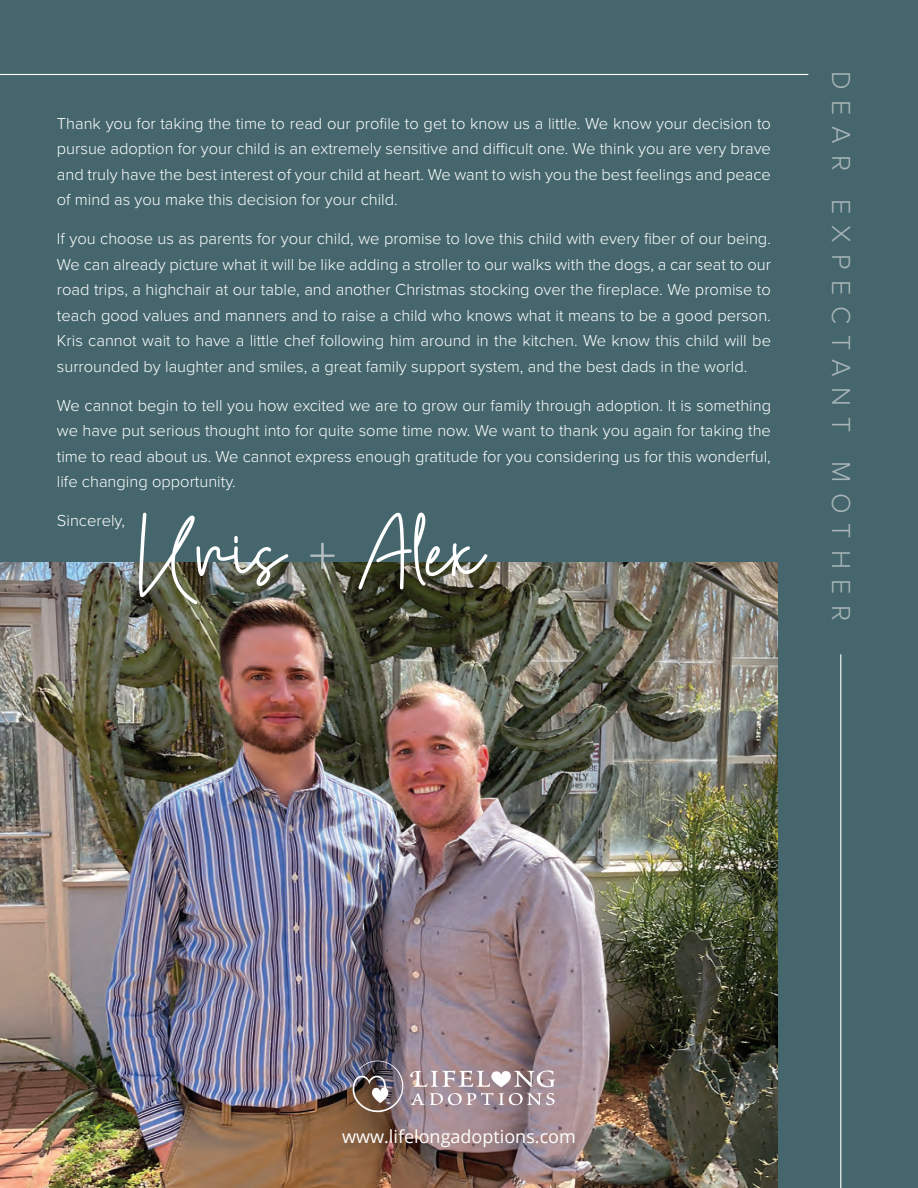
<style>
.page{position:relative;width:918px;height:1188px;background:#44666c}
.page>*{position:absolute;margin:0;border:0;box-sizing:border-box;transform-origin:0 0}
.t1{font:79.05px "Callien Pooh";color:#fff}
.t2{font:300 27px "Proxima Nova";letter-spacing:.4em;color:#a9b5b8}
.t3{font:18px "Open Sans";color:#fff}
.t4{font:300 16.5px/25.5px "Proxima Nova";color:#fff;text-align:justify}
.s1{font-family:"Proxima Nova";font-weight:300;font-size:55.05px;color:#b5bec0}
</style>
<div class="page">
<hr style="left:840px;top:654px;width:1px;height:534px;background:#fff">
<hr style="left:0;top:74px;width:808px;height:1px;background:#fff">
<img style="left:0;top:562px;width:778px;height:626px">
<svg style="left:410px;top:1093px;width:145px;height:12px;background:#b4a3aa"></svg>
<img style="left:353px;top:1061px;width:51px;height:51px">
<svg style="left:410px;top:1070px;width:145px;height:17px;background:#bbaaaf"></svg>
<p class="t4" style="left:57px;top:111px;width:716px">Thank you for taking the time to read our profile to get to know us a little. We know your decision to pursue adoption for your child is an extremely sensitive and difficult one. We think you are very brave and truly have the best interest of your child at heart. We want to wish you the best feelings and peace of mind as you make this decision for your child.</p>
<p class="t4" style="left:57px;top:227px;width:716px">If you choose us as parents for your child, we promise to love this child with every fiber of our being.<br>We can already picture what it will be like adding a stroller to our walks with the dogs, a car seat to our road trips, a highchair at our table, and another Christmas stocking over the fireplace. We promise to teach good values and manners and to raise a child who knows what it means to be a good person.<br>Kris cannot wait to have a little chef following him around in the kitchen. We know this child will be surrounded by laughter and smiles, a great family support system, and the best dads in the world.</p>
<p class="t4" style="left:57px;top:393px;width:716px">We cannot begin to tell you how excited we are to grow our family through adoption. It is something we have put serious thought into for quite some time now. We want to thank you again for taking the time to read about us. We cannot express enough gratitude for you considering us for this wonderful, life changing opportunity.</p>
<p class="t4" style="left:57px;top:509px;width:70px">Sincerely,</p>
<h1 class="t1" style="left:139px;top:506px;width:348px">Kris <span class="s1">+</span> Alex</h1>
<h2 class="t2" style="left:857px;top:71px;width:552px;rotate:90deg">DEAR EXPECTANT MOTHER</h2>
<p class="t3" style="left:342px;top:1124px;width:235px">www.lifelongadoptions.com</p>
</div>
